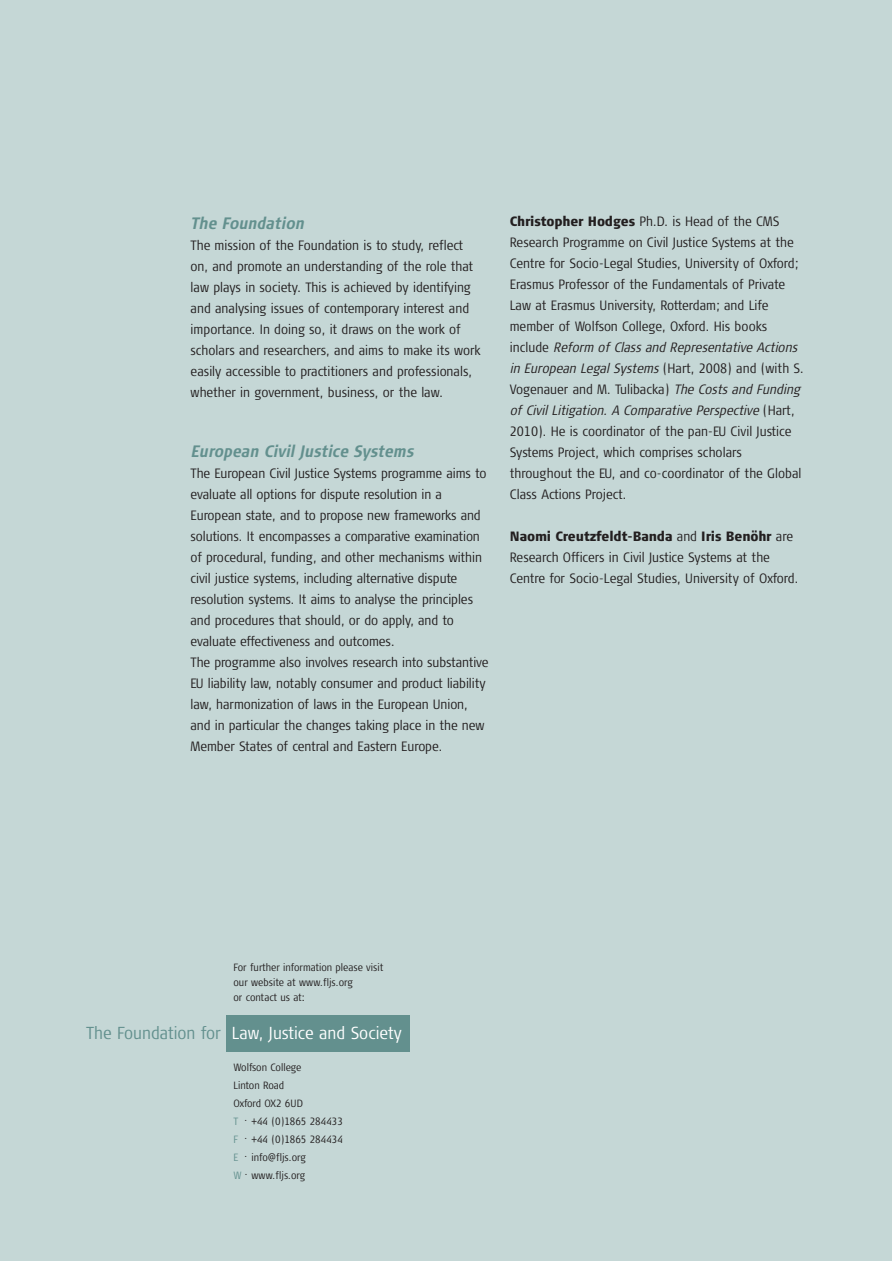
<style>
.page{position:relative;width:892px;height:1261px;background:#fff}
.page>*{position:absolute;margin:0;border:0;box-sizing:border-box;transform-origin:0 0}
.t1{font:300 17.4px "Signa Cond Column";color:#fff}
.t2{font:italic 700 16.5px "Signa Cond Column";letter-spacing:-.01em;color:#63908e}
.t3{font:300 13.5px/21px "Signa Cond Column";letter-spacing:-.005em;color:#231f20}
.t4{font:300 10.5px/18px "Signa Cond Column";color:#231f20}
.s1{font-weight:900}
.s2{font-style:italic}
.s3{color:#63908e}
</style>
<div class="page">
<div style="left:0;top:0;width:891px;height:1260px;background:#c5d7d6"></div>
<div style="left:226px;top:1015px;width:184px;height:36px;background:#63908e"></div>
<p class="t2" style="left:190px;top:217px;width:115px">The Foundation</p>
<p class="t3" style="left:190px;top:236px;width:291px">The mission of the Foundation is to study, reflect on, and promote an understanding of the role that law plays in society. This is achieved by identifying and analysing issues of contemporary interest and importance. In doing so, it draws on the work of scholars and researchers, and aims to make its work easily accessible to practitioners and professionals, whether in government, business, or the law.</p>
<p class="t2" style="left:190px;top:445px;width:224px">European Civil Justice Systems</p>
<p class="t3" style="left:190px;top:464px;width:299px">The European Civil Justice Systems programme aims to evaluate all options for dispute resolution in a European state, and to propose new frameworks and solutions. It encompasses a comparative examination of procedural, funding, and other mechanisms within civil justice systems, including alternative dispute resolution systems. It aims to analyse the principles and procedures that should, or do apply, and to evaluate effectiveness and outcomes.<br>The programme also involves research into substantive EU liability law, notably consumer and product liability law, harmonization of laws in the European Union, and in particular the changes taking place in the new Member States of central and Eastern Europe.</p>
<p class="t3" style="left:509px;top:212px;width:295px"><span class="s1">Christopher Hodges</span> Ph.D. is Head of the CMS Research Programme on Civil Justice Systems at the Centre for Socio-Legal Studies, University of Oxford; Erasmus Professor of the Fundamentals of Private Law at Erasmus University, Rotterdam; and Life member of Wolfson College, Oxford. His books<br>i n c l u d e <span class="s2">Reform of Class and Representative Actions in European Legal Systems</span> ( H a rt , 2 0 0 8 ) a n d ( w i t h S .<br>Vogenauer and M. Tulibacka) <span class="s2">The Costs and Funding of Civil Litigation. A Comparative Perspective</span> ( H a r t , 2010). He is coordinator of the pan-EU Civil Justice Systems Project, which comprises scholars throughout the EU, and co-coordinator of the Global Class Actions Project.</p>
<p class="t3" style="left:509px;top:527px;width:290px"><span class="s1">Naomi Creutzfeldt-Banda</span> and <span class="s1">Iris Benöhr</span> are<br>Research Officers in Civil Justice Systems at the<br>Centre for Socio-Legal Studies, University of Oxford.</p>
<p class="t4" style="left:233px;top:960px;width:151px;line-height:15px">For further information please visit our website at www.fljs.org<br>or contact us at:</p>
<p class="t1" style="left:86px;top:1025px;width:317px"><span class="s3">The Foundation for</span> Law, Justice and Society</p>
<p class="t4" style="left:233px;top:1058px;width:111px">Wolfson College<br>Linton Road<br>Oxford OX2 6UD<br><span class="s3">T</span> . +44 (0)1865 284433<br><span class="s3">F</span> . +44 (0)1865 284434<br><span class="s3">E</span> . info@fljs.org<br><span class="s3">W</span> . www.fljs.org</p>
</div>
